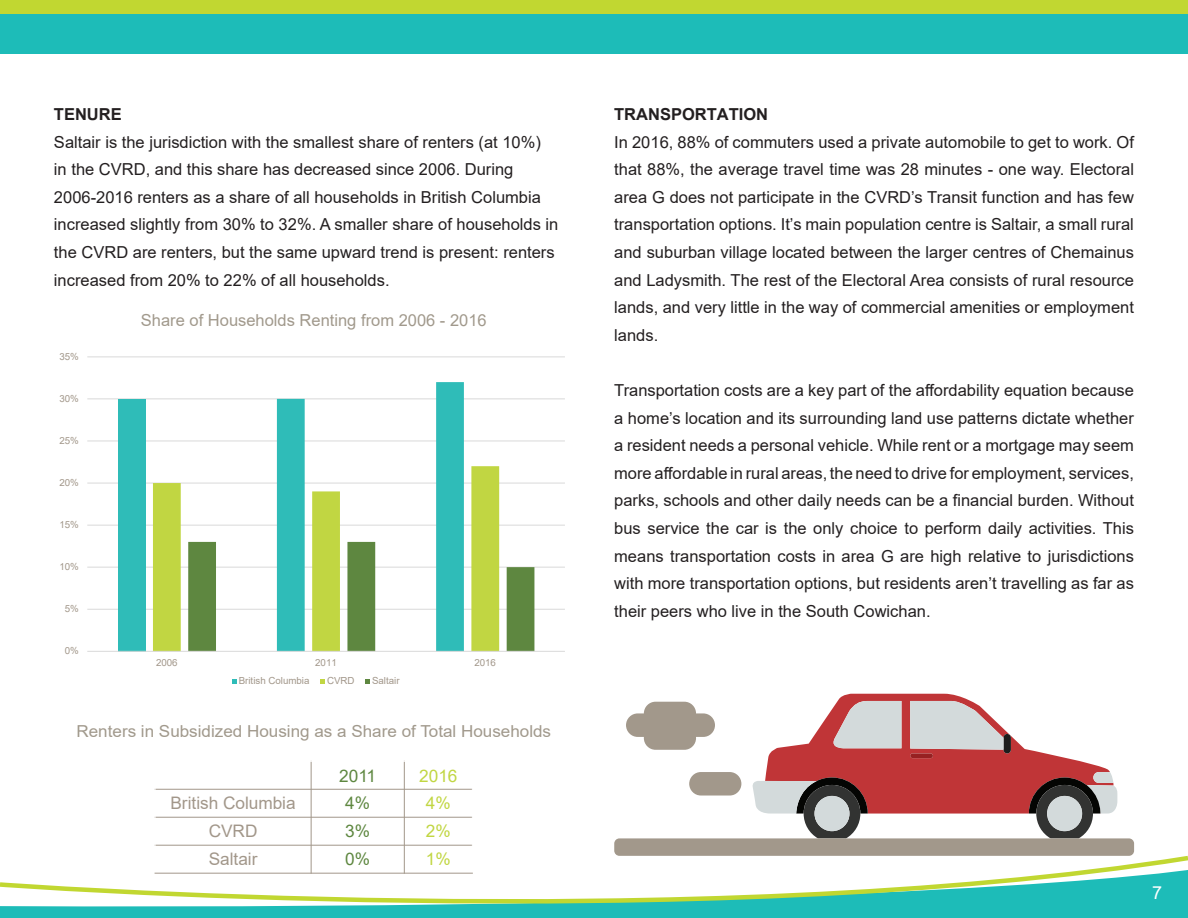
<style>
.page{position:relative;width:1188px;height:918px;background:#fff}
.page>*{position:absolute;margin:0;border:0;box-sizing:border-box;transform-origin:0 0}
.t1{font:18px "Arial";color:#fff}
.t2{font:17.25px "Arial";color:#a2978a}
.t3{font:17.25px "Arial";color:#5e8740}
.t4{font:17.25px "Arial";color:#c1d642}
.Body{font:16.5px/27.6px "Arial";color:#231f20;text-align:justify}
.Sub-Header{font:16.5px/27.6px "Arial";color:#231f20}
.Theme_Intro{font:16.5px "Arial";color:#a1998c}
.Sub-Header-2{font:700 16.5px "Arial";color:#231f20}
.t5{font:9.75px "Arial";color:#a2978a}
</style>
<div class="page">
<div style="left:0;top:0;width:1188px;height:54px;background:#1dbcb8"></div>
<div style="left:0;top:0;width:1188px;height:14px;background:#c1d731"></div>
<svg style="left:0;top:853px;width:1188px;height:65px"></svg>
<svg style="left:614px;top:694px;width:520px;height:162px"></svg>
<hr style="left:87px;top:609px;width:478px;height:1px;background:#d9d9d9">
<hr style="left:87px;top:567px;width:478px;height:1px;background:#d9d9d9">
<hr style="left:87px;top:525px;width:478px;height:1px;background:#d9d9d9">
<hr style="left:87px;top:483px;width:478px;height:1px;background:#d9d9d9">
<hr style="left:87px;top:441px;width:478px;height:1px;background:#d9d9d9">
<hr style="left:87px;top:399px;width:478px;height:1px;background:#d9d9d9">
<hr style="left:87px;top:357px;width:478px;height:1px;background:#d9d9d9">
<div style="left:118px;top:399px;width:27px;height:252px;background:#2fbcb8"></div>
<svg style="left:277px;top:382px;width:187px;height:84px"></svg>
<svg style="left:153px;top:466px;width:346px;height:185px"></svg>
<svg style="left:188px;top:542px;width:346px;height:109px"></svg>
<hr style="left:87px;top:651px;width:478px;height:1px;background:#d9d9d9">
<svg style="left:232px;top:679px;width:5px;height:5px"></svg>
<svg style="left:320px;top:679px;width:5px;height:5px"></svg>
<svg style="left:365px;top:679px;width:5px;height:5px"></svg>
<hr style="left:311px;top:761px;width:1px;height:113px;background:#a2978a">
<hr style="left:404px;top:761px;width:1px;height:113px;background:#a2978a">
<hr style="left:155px;top:789px;width:318px;height:1px;background:#a2978a">
<hr style="left:155px;top:817px;width:318px;height:1px;background:#a2978a">
<hr style="left:155px;top:845px;width:318px;height:1px;background:#a2978a">
<hr style="left:155px;top:761px;width:1px;height:113px;background:#fff">
<hr style="left:472px;top:761px;width:1px;height:113px;background:#fff">
<hr style="left:155px;top:761px;width:318px;height:1px;background:#fff">
<hr style="left:155px;top:873px;width:318px;height:1px;background:#a2978a">
<p class="Sub-Header-2" style="left:54px;top:103px;width:69px">TENURE</p>
<p class="Sub-Header" style="left:54px;top:128px;width:506px">Saltair is the jurisdiction with the smallest share of renters (at 10%)<br>in the CVRD, and this share has decreased since 2006. During 2006-2016 renters as a share of all households in British Columbia increased slightly from 30% to 32%. A smaller share of households in the CVRD are renters, but the same upward trend is present: renters increased from 20% to 22% of all households.</p>
<p class="t5" style="left:59px;top:350px;width:21px">35%</p>
<p class="t5" style="left:59px;top:392px;width:21px">30%</p>
<p class="t5" style="left:59px;top:434px;width:21px">25%</p>
<p class="t5" style="left:59px;top:476px;width:21px">20%</p>
<p class="t5" style="left:59px;top:518px;width:21px">15%</p>
<p class="t5" style="left:59px;top:560px;width:21px">10%</p>
<p class="t5" style="left:65px;top:602px;width:16px">5%</p>
<p class="t5" style="left:65px;top:644px;width:16px">0%</p>
<p class="Theme_Intro" style="left:141px;top:309px;width:347px">Share of Households Renting from 2006 - 2016</p>
<p class="t5" style="left:156px;top:656px;width:23px">2006</p>
<p class="t5" style="left:315px;top:656px;width:23px">2011</p>
<p class="t5" style="left:474px;top:656px;width:23px">2016</p>
<p class="t5" style="left:239px;top:674px;width:72px">British Columbia</p>
<p class="t5" style="left:327px;top:674px;width:29px">CVRD</p>
<p class="t5" style="left:372px;top:674px;width:29px">Saltair</p>
<p class="Theme_Intro" style="left:76px;top:720px;width:476px">Renters in Subsidized Housing as a Share of Total Households</p>
<p class="t3" style="left:339px;top:764px;width:38px">2011</p>
<p class="t4" style="left:419px;top:764px;width:40px">2016</p>
<p class="t2" style="left:170px;top:792px;width:127px">British Columbia</p>
<p class="t3" style="left:345px;top:792px;width:26px">4%</p>
<p class="t4" style="left:426px;top:792px;width:26px">4%</p>
<p class="t2" style="left:209px;top:820px;width:50px">CVRD</p>
<p class="t3" style="left:345px;top:820px;width:26px">3%</p>
<p class="t4" style="left:426px;top:820px;width:26px">2%</p>
<p class="t2" style="left:209px;top:847px;width:50px">Saltair</p>
<p class="t3" style="left:345px;top:847px;width:26px">0%</p>
<p class="t4" style="left:426px;top:847px;width:26px">1%</p>
<p class="Sub-Header-2" style="left:614px;top:103px;width:155px">TRANSPORTATION</p>
<p class="Body" style="left:614px;top:128px;width:521px">In 2016, 88% of commuters used a private automobile to get to work. Of that 88%, the average travel time was 28 minutes - one way. Electoral area G does not participate in the CVRD’s Transit function and has few transportation options. It’s main population centre is Saltair, a small rural and suburban village located between the larger centres of Chemainus and Ladysmith. The rest of the Electoral Area consists of rural resource lands, and very little in the way of commercial amenities or employment lands.</p>
<p class="Body" style="left:614px;top:376px;width:521px">Transportation costs are a key part of the affordability equation because a home’s location and its surrounding land use patterns dictate whether a resident needs a personal vehicle. While rent or a mortgage may seem more affordable in rural areas, the need to drive for employment, services, parks, schools and other daily needs can be a financial burden. Without bus service the car is the only choice to perform daily activities. This means transportation costs in area G are high relative to jurisdictions with more transportation options, but residents aren’t travelling as far as their peers who live in the South Cowichan.</p>
<p class="t1" style="left:1152px;top:880px;width:12px">7</p>
</div>
